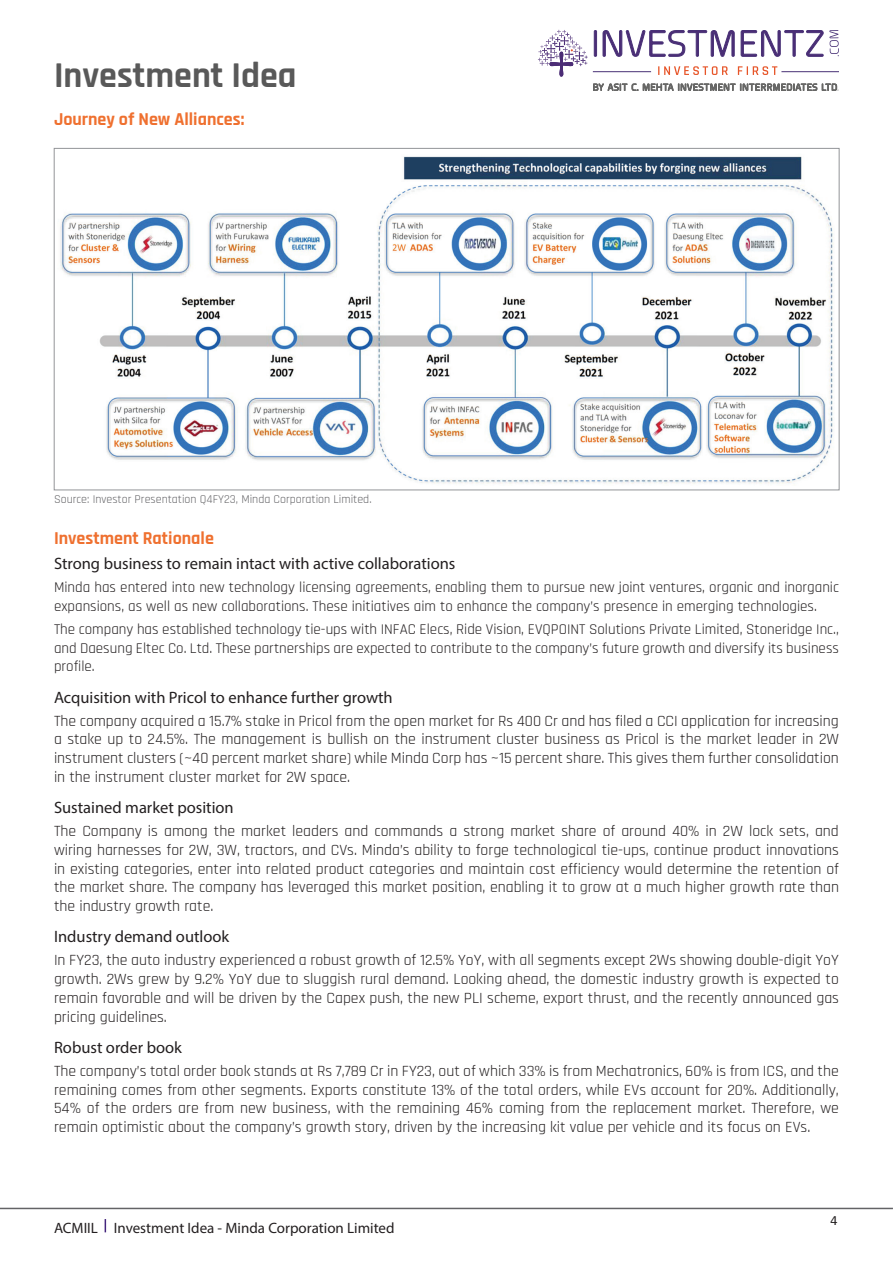
<style>
.page{position:relative;width:893px;height:1263px;background:#fff}
.page>*{position:absolute;margin:0;border:0;box-sizing:border-box;transform-origin:0 0}
.t1{font:700 36px "Rajdhani";color:#595959}
.t2{font:700 18px "Rajdhani";color:#ef702f}
.t3{font:16.5px "Myriad Pro";color:#231f20}
.t4{font:15.75px/18.8px "Rajdhani";color:#231f20;text-align:justify}
.t5{font:15px/18.8px "Rajdhani";color:#231f20}
.t6{font:15px "Myriad Pro";color:#231f20}
.t7{font:12px "Rajdhani";color:#636366}
.t8{font:12px "Rupee Foradian";color:#231f20}
</style>
<div class="page">
<hr style="left:0;top:1208px;width:893px;height:1px;background:#636366">
<svg style="left:105px;top:1219px;width:1px;height:13px"></svg>
<svg style="left:593px;top:84px;width:245px;height:7px"></svg>
<svg style="left:658px;top:66px;width:70px;height:9px"></svg>
<svg style="left:738px;top:66px;width:39px;height:9px"></svg>
<svg style="left:538px;top:30px;width:49px;height:47px"></svg>
<hr style="left:593px;top:71px;width:58px;height:1px;background:#483176">
<hr style="left:782px;top:71px;width:56px;height:1px;background:#483176">
<svg style="left:593px;top:30px;width:246px;height:27px"></svg>
<img style="left:60px;top:156px;width:774px;height:328px">
<h1 class="t1" style="left:54px;top:54px;width:244px">Investment Idea</h1>
<p class="t2" style="left:54px;top:108px;width:192px">Journey of New Alliances:</p>
<p class="t7" style="left:54px;top:493px;width:319px">Source: Investor Presentation Q4FY23, Minda Corporation Limited.</p>
<p class="t2" style="left:54px;top:527px;width:161px">Investment Rationale</p>
<p class="t3" style="left:54px;top:553px;width:403px">Strong business to remain intact with active collaborations</p>
<p class="t5" style="left:54px;top:578px;width:786px">Minda has entered into new technology licensing agreements, enabling them to pursue new joint ventures, organic and inorganic expansions, as well as new collaborations. These initiatives aim to enhance the company’s presence in emerging technologies.</p>
<p class="t5" style="left:54px;top:620px;width:786px;text-align:justify">The company has established technology tie-ups with INFAC Elecs, Ride Vision, EVQPOINT Solutions Private Limited, Stoneridge Inc., and Daesung Eltec Co. Ltd. These partnerships are expected to contribute to the company’s future growth and diversify its business profile.</p>
<p class="t3" style="left:54px;top:687px;width:340px">Acquisition with Pricol to enhance further growth</p>
<p class="t4" style="left:54px;top:712px;width:787px">The company acquired a 15.7% stake in Pricol from the open market for Rs 400 Cr and has filed a CCI application for increasing a stake up to 24.5%. The management is bullish on the instrument cluster business as Pricol is the market leader in 2W instrument clusters (~40 percent market share) while Minda Corp has ~15 percent share. This gives them further consolidation in the instrument cluster market for 2W space.</p>
<p class="t3" style="left:54px;top:797px;width:181px">Sustained market position</p>
<p class="t4" style="left:54px;top:822px;width:787px">The Company is among the market leaders and commands a strong market share of around 40% in 2W lock sets, and wiring harnesses for 2W, 3W, tractors, and CVs. Minda’s ability to forge technological tie-ups, continue product innovations in existing categories, enter into related product categories and maintain cost efficiency would determine the retention of the market share. The company has leveraged this market position, enabling it to grow at a much higher growth rate than the industry growth rate.</p>
<p class="t3" style="left:54px;top:926px;width:177px">Industry demand outlook</p>
<p class="t4" style="left:54px;top:951px;width:787px">In FY23, the auto industry experienced a robust growth of 12.5% YoY, with all segments except 2Ws showing double-digit YoY growth. 2Ws grew by 9.2% YoY due to sluggish rural demand. Looking ahead, the domestic industry growth is expected to remain favorable and will be driven by the Capex push, the new PLI scheme, export thrust, and the recently announced gas pricing guidelines.</p>
<p class="t3" style="left:54px;top:1037px;width:129px">Robust order book</p>
<p class="t4" style="left:54px;top:1062px;width:787px">The company’s total order book stands at Rs 7,789 Cr in FY23, out of which 33% is from Mechatronics, 60% is from ICS, and the remaining comes from other segments. Exports constitute 13% of the total orders, while EVs account for 20%. Additionally, 54% of the orders are from new business, with the remaining 46% coming from the replacement market. Therefore, we remain optimistic about the company’s growth story, driven by the increasing kit value per vehicle and its focus on EVs.</p>
<p class="t6" style="left:54px;top:1219px;width:342px">ACMIIL Investment Idea - Minda Corporation Limited</p>
<p class="t8" style="left:830px;top:1213px;width:9px">4</p>
</div>
